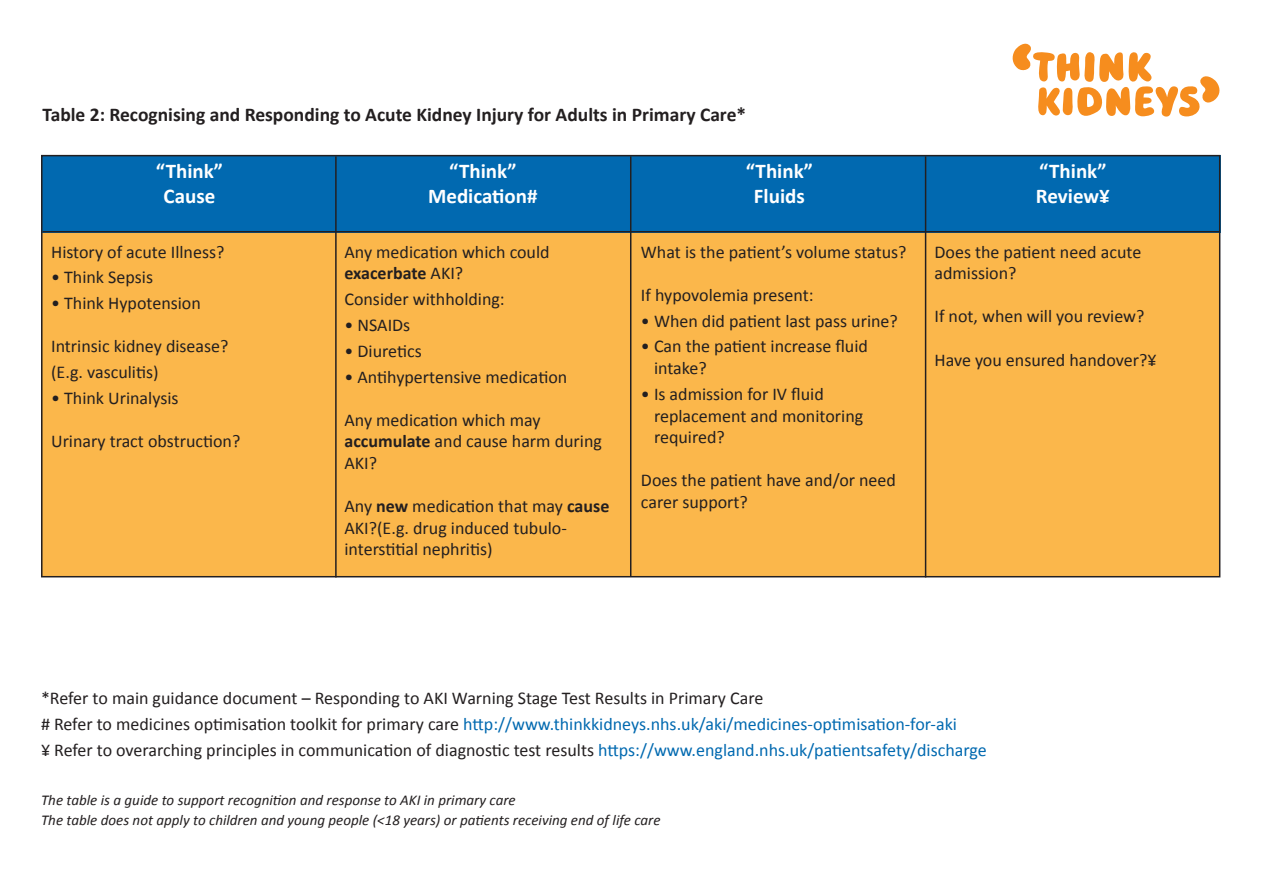
<style>
.page{position:relative;width:1263px;height:893px;background:#fff}
.page>*{position:absolute;margin:0;border:0;box-sizing:border-box;transform-origin:0 0}
.t1{font:700 21px/25.2px "Calibri";color:#fff;text-align:center}
.t2{font:700 19.5px "Calibri";color:#231f20}
.t3{font:18px/21.6px "Calibri";color:#231f20}
.t4{font:italic 15px/19.5px "Calibri";color:#231f20}
.s1{font-weight:700}
.s2{color:#0169b0}
</style>
<div class="page">
<div style="left:41px;top:232px;width:1178px;height:345px;background:#fbb74b"></div>
<div style="left:41px;top:155px;width:1179px;height:77px;background:#0169b0"></div>
<svg style="left:1012px;top:43px;width:208px;height:74px"></svg>
<hr style="left:43px;top:231px;width:1176px;height:1px;background:#231f20">
<hr style="left:335px;top:156px;width:2px;height:421px;background:#231f20">
<hr style="left:630px;top:156px;width:1px;height:420px;background:#231f20">
<hr style="left:925px;top:156px;width:1px;height:421px;background:#231f20">
<p class="t2" style="left:43px;top:103px;width:705px">Table 2: Recognising and Responding to Acute Kidney Injury for Adults in Primary Care*</p>
<p class="t1" style="left:156px;top:157px;width:69px">“Think”<br>Cause</p>
<p class="t1" style="left:428px;top:157px;width:111px">“Think”<br>Medication#</p>
<p class="t1" style="left:746px;top:157px;width:69px">“Think”<br>Fluids</p>
<p class="t1" style="left:1036px;top:157px;width:75px;text-align:left">“Think”<br>Review¥</p>
<p class="t3" style="left:51px;top:240px;width:175px">History of acute Illness?</p>
<p class="t3" style="left:51px;top:266px;width:103px">• Think Sepsis</p>
<p class="t3" style="left:51px;top:292px;width:151px">• Think Hypotension</p>
<p class="t3" style="left:51px;top:333px;width:179px;line-height:25.8px">Intrinsic kidney disease? (E.g. vasculitis)</p>
<p class="t3" style="left:51px;top:387px;width:129px">• Think Urinalysis</p>
<p class="t3" style="left:51px;top:430px;width:191px">Urinary tract obstruction?</p>
<p class="t3" style="left:344px;top:240px;width:207px">Any medication which could <span class="s1">exacerbate</span> AKI?</p>
<p class="t3" style="left:344px;top:287px;width:162px">Consider withholding:</p>
<p class="t3" style="left:344px;top:313px;width:67px">• NSAIDs</p>
<p class="t3" style="left:344px;top:339px;width:79px">• Diuretics</p>
<p class="t3" style="left:344px;top:365px;width:224px">• Antihypertensive medication</p>
<p class="t3" style="left:344px;top:408px;width:259px">Any medication which may <span class="s1">accumulate</span> and cause harm during<br>AKI?</p>
<p class="t3" style="left:344px;top:495px;width:266px">Any <span class="s1">new</span> medication that may <span class="s1">cause<br></span>AKI?(E.g. drug induced tubulo&shy;interstitial nephritis)</p>
<p class="t3" style="left:641px;top:240px;width:267px">What is the patient’s volume status?</p>
<p class="t3" style="left:641px;top:283px;width:174px">If hypovolemia present:</p>
<p class="t3" style="left:641px;top:309px;width:258px">• When did patient last pass urine?</p>
<p class="t3" style="left:654px;top:335px;width:215px;text-indent:-13px">• Can the patient increase fluid intake?</p>
<p class="t3" style="left:654px;top:382px;width:211px;text-indent:-13px">• Is admission for IV fluid replacement and monitoring required?</p>
<p class="t3" style="left:641px;top:469px;width:257px">Does the patient have and/or need carer support?</p>
<p class="t3" style="left:934px;top:240px;width:208px">Does the patient need acute admission?</p>
<p class="t3" style="left:934px;top:305px;width:211px">If not, when will you review?</p>
<p class="t3" style="left:934px;top:348px;width:223px">Have you ensured handover?¥</p>
<p class="t3" style="left:41px;top:684px;width:947px;line-height:25.8px">*Refer to main guidance document – Responding to AKI Warning Stage Test Results in Primary Care<br># Refer to medicines optimisation toolkit for primary care <span class="s2">http://www.thinkkidneys.nhs.uk/aki/medicines-optimisation-for-aki<br></span>¥ Refer to overarching principles in communication of diagnostic test results <span class="s2">https://www.england.nhs.uk/patientsafety/discharge</span></p>
<p class="t4" style="left:41px;top:790px;width:621px">The table is a guide to support recognition and response to AKI in primary care<br>The table does not apply to children and young people (&lt;18 years) or patients receiving end of life care</p>
</div>
